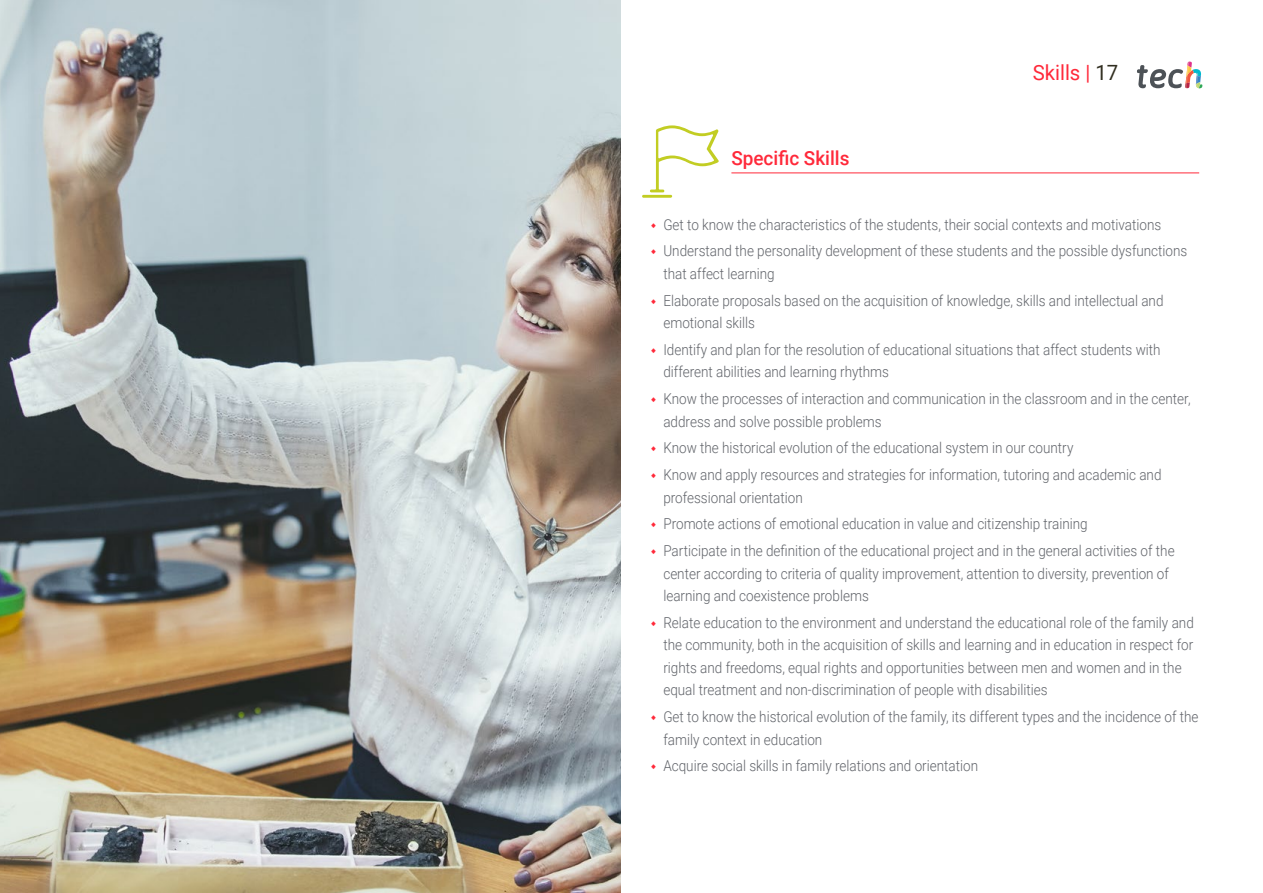
<style>
.page{position:relative;width:1263px;height:893px;background:#fff}
.page>*{position:absolute;margin:0;border:0;box-sizing:border-box;transform-origin:0 0}
.t1{font:21px "Roboto";color:#ff293a}
.t2{font:500 19.5px "Roboto";color:#ff293a}
.t3{font:300 15px/26.7px "Roboto";color:#61646a;scale:.9 1}
.s1{color:#312e20}
</style>
<div class="page">
<img style="left:0;top:0;width:621px;height:893px">
<hr style="left:731px;top:173px;width:468px;height:1px;background:#ff293a">
<hr style="left:642px;top:195px;width:30px;height:3px;background:#c2cd23">
<svg style="left:650px;top:125px;width:69px;height:67px"></svg>
<svg style="left:1137px;top:62px;width:65px;height:27px"></svg>
<h2 class="t2" style="left:731px;top:144px;width:120px">Specific Skills</h2>
<h1 class="t1" style="left:1033px;top:57px;width:87px">Skills | <span class="s1">17</span></h1>
<p class="t3" style="left:663px;top:210px;width:584px">Get to know the characteristics of the students, their social contexts and motivations<br>Understand the personality development of these students and the possible dysfunctions</p>
<p class="t3" style="left:663px;top:259px;width:557px">that affect learning<br>Elaborate proposals based on the acquisition of knowledge, skills and intellectual and</p>
<p class="t3" style="left:663px;top:309px;width:554px">emotional skills<br>Identify and plan for the resolution of educational situations that affect students with</p>
<p class="t3" style="left:663px;top:358px;width:587px">different abilities and learning rhythms<br>Know the processes of interaction and communication in the classroom and in the center,</p>
<p class="t3" style="left:663px;top:407px;width:555px">address and solve possible problems<br>Know the historical evolution of the educational system in our country<br>Know and apply resources and strategies for information, tutoring and academic and</p>
<p class="t3" style="left:663px;top:483px;width:570px">professional orientation<br>Promote actions of emotional education in value and citizenship training<br>Participate in the definition of the educational project and in the general activities of the</p>
<p class="t3" style="left:663px;top:561px;width:563px;line-height:22.5px">center according to criteria of quality improvement, attention to diversity, prevention of learning and coexistence problems</p>
<p class="t3" style="left:663px;top:611px;width:591px;line-height:22.5px">Relate education to the environment and understand the educational role of the family and the community, both in the acquisition of skills and learning and in education in respect for rights and freedoms, equal rights and opportunities between men and women and in the equal treatment and non-discrimination of people with disabilities</p>
<p class="t3" style="left:663px;top:705px;width:596px;line-height:22.5px">Get to know the historical evolution of the family, its different types and the incidence of the family context in education</p>
<p class="t3" style="left:663px;top:752px;width:351px">Acquire social skills in family relations and orientation</p>
</div>
